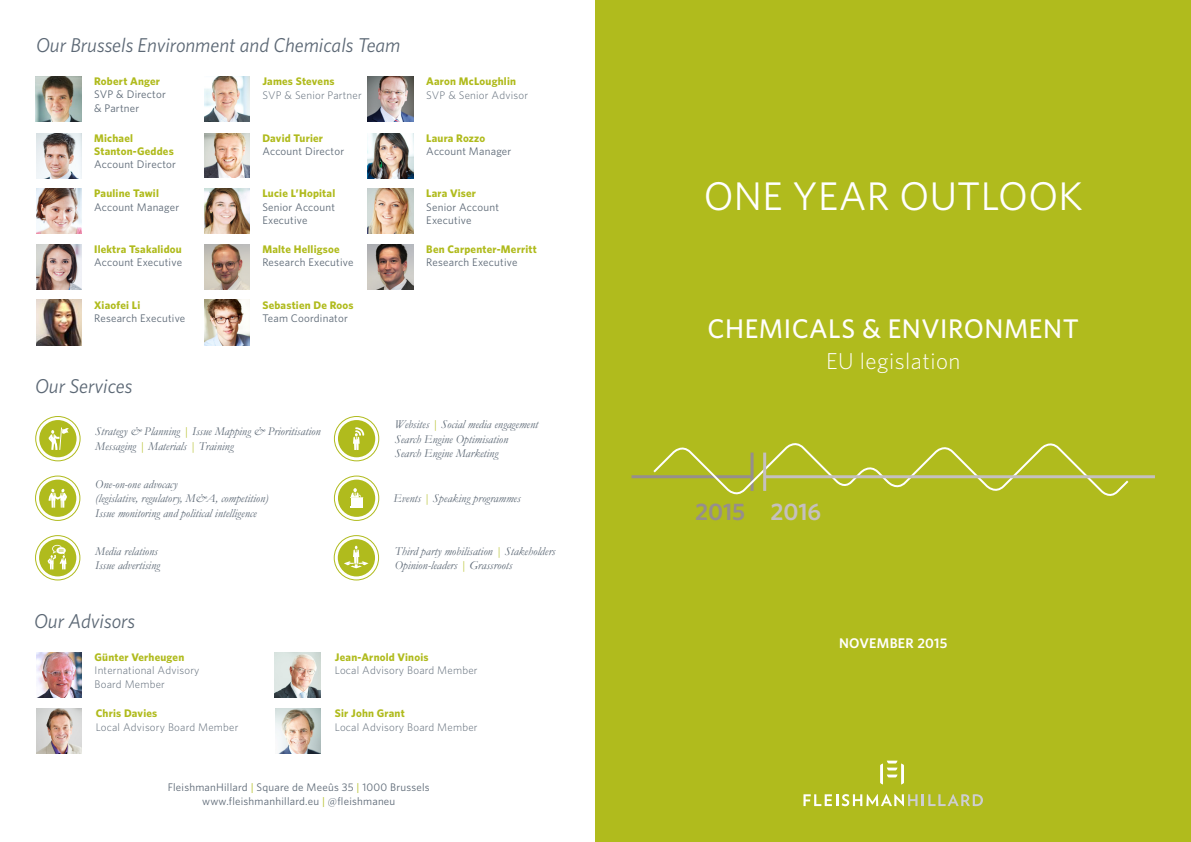
<style>
.page{position:relative;width:1191px;height:842px;background:#fff}
.page>*{position:absolute;margin:0;border:0;box-sizing:border-box;transform-origin:0 0}
.t1{font:40px "Whitney";letter-spacing:.01em;color:#fff}
.t2{font:500 27px "Whitney";letter-spacing:.02em;color:#fffefc}
.t3{font:600 24px "Whitney";color:#968e8d}
.t4{font:600 24px "Whitney";color:#c5c0bf}
.t5{font:300 23px "Whitney";letter-spacing:.02em;color:#fffefc}
.t6{font:italic 20px "Whitney";color:#5c6875}
.t7{font:600 14px "Whitney";letter-spacing:.02em;color:#fffefc}
.t8{font:italic 12px/14.4px "Garamond";color:#5c6875}
.t9{font:11px/13.2px "Whitney";letter-spacing:.02em;color:#5c6875;text-align:center}
.t10{font:300 11px/13.2px "Whitney";letter-spacing:.02em;color:#5c6875}
.t11{font:700 11px "Whitney";letter-spacing:.02em;color:#b0bb1d}
.s1{color:#b0bb1d}
.s2{font-weight:700;color:#b0bb1d}
</style>
<div class="page">
<div style="left:595px;top:0;width:596px;height:842px;background:#b0bb1d"></div>
<hr style="left:631px;top:475px;width:120px;height:3px;background:#968e8d">
<svg style="left:651px;top:443px;width:479px;height:53px"></svg>
<svg style="left:803px;top:794px;width:180px;height:12px"></svg>
<svg style="left:880px;top:761px;width:24px;height:23px"></svg>
<hr style="left:763px;top:453px;width:3px;height:38px;background:#c5c0bf">
<hr style="left:765px;top:475px;width:390px;height:3px;background:#c5c0bf">
<div style="left:39px;top:420px;width:38px;height:37px;background:#b0bb1d;border-radius:50%"></div>
<svg style="left:49px;top:427px;width:20px;height:23px"></svg>
<div style="left:35px;top:416px;width:46px;height:45px;border:1px solid #b0bb1d;border-radius:50%"></div>
<div style="left:39px;top:480px;width:37px;height:37px;background:#b0bb1d;border-radius:50%"></div>
<div style="left:35px;top:476px;width:45px;height:45px;border:1px solid #b0bb1d;border-radius:50%"></div>
<svg style="left:48px;top:489px;width:19px;height:19px"></svg>
<div style="left:338px;top:420px;width:37px;height:37px;background:#b0bb1d;border-radius:50%"></div>
<div style="left:334px;top:416px;width:45px;height:45px;border:1px solid #b0bb1d;border-radius:50%"></div>
<svg style="left:353px;top:427px;width:11px;height:23px"></svg>
<div style="left:338px;top:539px;width:37px;height:37px;background:#b0bb1d;border-radius:50%"></div>
<div style="left:334px;top:535px;width:45px;height:45px;border:1px solid #b0bb1d;border-radius:50%"></div>
<svg style="left:344px;top:546px;width:24px;height:22px"></svg>
<div style="left:338px;top:480px;width:37px;height:37px;background:#b0bb1d;border-radius:50%"></div>
<div style="left:334px;top:476px;width:45px;height:45px;border:1px solid #b0bb1d;border-radius:50%"></div>
<div style="left:351px;top:498px;width:11px;height:8px;background:#fffffd"></div>
<svg style="left:350px;top:506px;width:13px;height:2px"></svg>
<svg style="left:350px;top:488px;width:13px;height:10px"></svg>
<div style="left:39px;top:539px;width:37px;height:37px;background:#b0bb1d;border-radius:50%"></div>
<div style="left:35px;top:535px;width:45px;height:45px;border:1px solid #b0bb1d;border-radius:50%"></div>
<svg style="left:48px;top:545px;width:18px;height:24px"></svg>
<img style="left:36px;top:133px;width:45px;height:45px">
<img style="left:36px;top:188px;width:45px;height:46px">
<img style="left:36px;top:76px;width:45px;height:46px">
<img style="left:204px;top:300px;width:45px;height:45px">
<img style="left:36px;top:300px;width:45px;height:45px">
<img style="left:204px;top:133px;width:45px;height:44px">
<img style="left:204px;top:188px;width:45px;height:46px">
<img style="left:368px;top:244px;width:45px;height:45px">
<img style="left:204px;top:244px;width:45px;height:45px">
<img style="left:368px;top:133px;width:45px;height:45px">
<img style="left:368px;top:188px;width:45px;height:46px">
<img style="left:36px;top:244px;width:45px;height:45px">
<img style="left:204px;top:76px;width:45px;height:46px">
<img style="left:368px;top:76px;width:45px;height:46px">
<img style="left:37px;top:652px;width:45px;height:46px">
<img style="left:37px;top:708px;width:45px;height:46px">
<img style="left:275px;top:708px;width:45px;height:46px">
<img style="left:275px;top:652px;width:45px;height:46px">
<p class="t6" style="left:36px;top:32px;width:366px">Our Brussels Environment and Chemicals Team</p>
<p class="t11" style="left:94px;top:74px;width:67px">Robert Anger</p>
<p class="t9" style="left:94px;top:88px;width:73px;text-align:left">SVP &amp; Director &amp; Partner</p>
<p class="t11" style="left:262px;top:74px;width:74px">James Stevens</p>
<p class="t10" style="left:262px;top:88px;width:101px">SVP &amp; Senior Partner</p>
<p class="t11" style="left:426px;top:74px;width:91px">Aaron McLoughlin</p>
<p class="t10" style="left:426px;top:88px;width:103px">SVP &amp; Senior Advisor</p>
<p class="t11" style="left:94px;top:131px;width:40px">Michael</p>
<p class="t11" style="left:94px;top:144px;width:81px">Stanton-Geddes</p>
<p class="t9" style="left:94px;top:158px;width:83px">Account Director</p>
<p class="t11" style="left:262px;top:131px;width:62px">David Turier</p>
<p class="t9" style="left:262px;top:144px;width:83px">Account Director</p>
<p class="t11" style="left:426px;top:131px;width:60px">Laura Rozzo</p>
<p class="t9" style="left:426px;top:144px;width:87px">Account Manager</p>
<p class="t11" style="left:94px;top:186px;width:66px">Pauline Tawil</p>
<p class="t9" style="left:94px;top:200px;width:87px">Account Manager</p>
<p class="t11" style="left:262px;top:186px;width:74px">Lucie L’Hopital</p>
<p class="t9" style="left:262px;top:200px;width:74px">Senior Account</p>
<p class="t9" style="left:262px;top:213px;width:47px">Executive</p>
<p class="t11" style="left:426px;top:186px;width:51px">Lara Viser</p>
<p class="t9" style="left:426px;top:200px;width:74px">Senior Account</p>
<p class="t9" style="left:426px;top:213px;width:47px">Executive</p>
<p class="t11" style="left:94px;top:242px;width:89px">Ilektra Tsakalidou</p>
<p class="t9" style="left:94px;top:255px;width:89px">Account Executive</p>
<p class="t11" style="left:262px;top:242px;width:79px">Malte Helligsoe</p>
<p class="t9" style="left:262px;top:255px;width:93px">Research Executive</p>
<p class="t11" style="left:426px;top:242px;width:112px">Ben Carpenter-Merritt</p>
<p class="t9" style="left:426px;top:255px;width:93px">Research Executive</p>
<p class="t11" style="left:94px;top:297px;width:48px">Xiaofei Li</p>
<p class="t9" style="left:94px;top:311px;width:93px">Research Executive</p>
<p class="t11" style="left:262px;top:297px;width:93px">Sebastien De Roos</p>
<p class="t9" style="left:262px;top:311px;width:87px">Team Coordinator</p>
<p class="t6" style="left:35px;top:373px;width:99px">Our Services</p>
<p class="t8" style="left:95px;top:424px;width:227px">Strategy &amp; Planning <span class="s1">|</span> Issue Mapping &amp; Prioritisation</p>
<p class="t8" style="left:95px;top:438px;width:140px">Messaging <span class="s1">|</span> Materials <span class="s1">|</span> Training</p>
<p class="t8" style="left:95px;top:476px;width:175px">One-on-one advocacy<br>(legislative, regulatory, M&amp;A, competition)</p>
<p class="t8" style="left:95px;top:505px;width:163px">Issue monitoring and political intelligence</p>
<p class="t8" style="left:95px;top:543px;width:64px">Media relations</p>
<p class="t8" style="left:95px;top:558px;width:66px">Issue advertising</p>
<p class="t8" style="left:395px;top:417px;width:145px">Websites <span class="s1">|</span> Social media engagement</p>
<p class="t8" style="left:395px;top:431px;width:115px">Search Engine Optimisation<br>Search Engine Marketing</p>
<p class="t8" style="left:393px;top:491px;width:129px">Events <span class="s1">|</span> Speaking programmes</p>
<p class="t8" style="left:395px;top:543px;width:162px">Third party mobilisation <span class="s1">|</span> Stakeholders<br>Opinion-leaders <span class="s1">|</span> Grassroots</p>
<p class="t6" style="left:34px;top:608px;width:103px">Our Advisors</p>
<p class="t10" style="left:95px;top:650px;width:106px"><span class="s2">Günter Verheugen<br></span>International Advisory<br>Board Member</p>
<p class="t10" style="left:335px;top:650px;width:144px"><span class="s2">Jean-Arnold Vinois<br></span>Local Advisory Board Member</p>
<p class="t10" style="left:335px;top:706px;width:144px"><span class="s2">Sir John Grant<br></span>Local Advisory Board Member</p>
<p class="t10" style="left:96px;top:706px;width:144px"><span class="s2">Chris Davies<br></span>Local Advisory Board Member</p>
<p class="t9" style="left:168px;top:781px;width:263px">FleishmanHillard <span class="s1">|</span> Square de Meeûs 35 <span class="s1">|</span> 1000 Brussels www.fleishmanhillard.eu <span class="s1">|</span> @fleishmaneu</p>
<p class="t1" style="left:703px;top:169px;width:380px">ONE YEAR OUTLOOK</p>
<p class="t2" style="left:707px;top:311px;width:373px">CHEMICALS &amp; ENVIRONMENT</p>
<p class="t5" style="left:826px;top:346px;width:136px">EU legislation</p>
<p class="t3" style="left:695px;top:495px;width:52px">2015</p>
<p class="t4" style="left:770px;top:495px;width:52px">2016</p>
<p class="t7" style="left:839px;top:633px;width:110px">NOVEMBER 2015</p>
</div>
